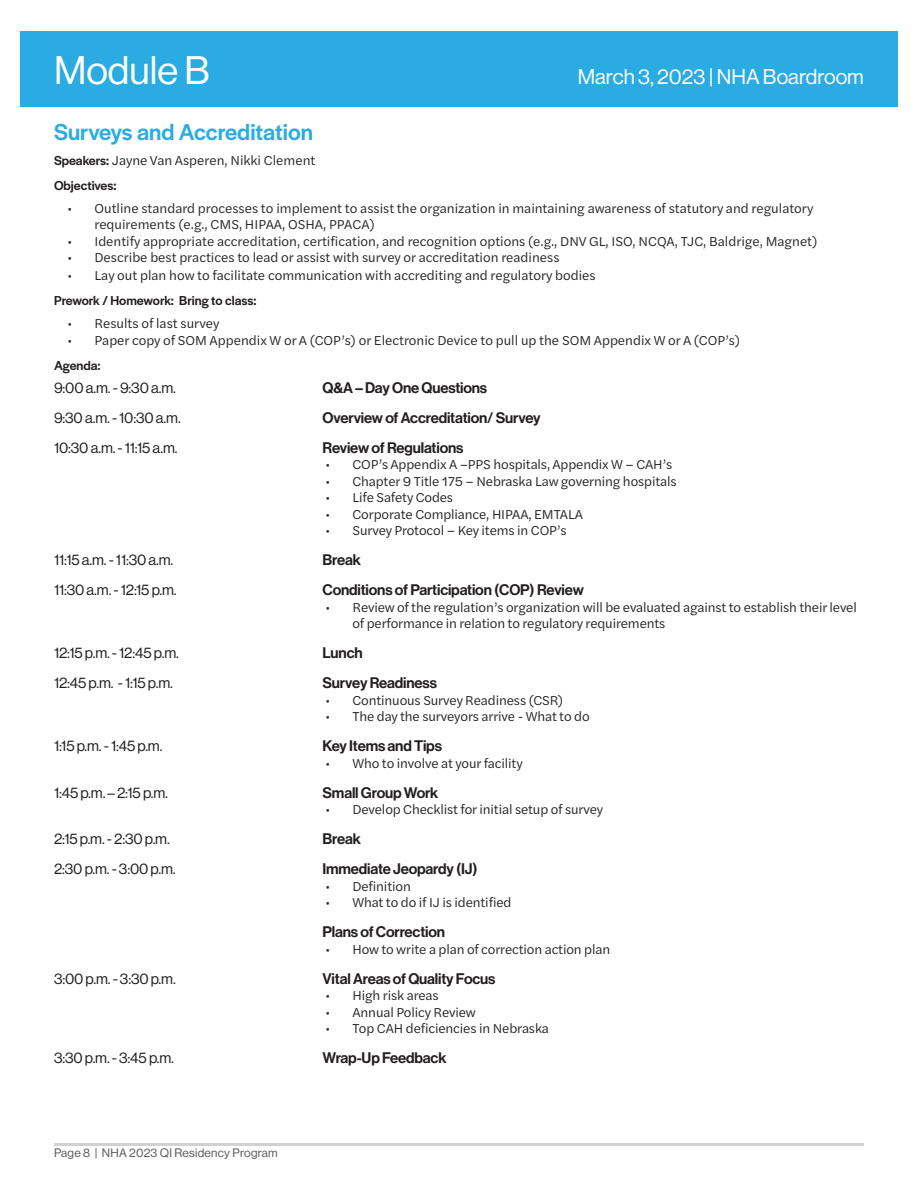
<style>
.page{position:relative;width:918px;height:1188px;background:#fff}
.page>*{position:absolute;margin:0;border:0;box-sizing:border-box;transform-origin:0 0}
.Page_Title{font:39px "N Haas Grotesk DS Pro 55 Rg";color:#fff}
.t1{font:500 24px "Halyard Display";color:#2bace3}
.Page_Title-2{font:21px "N Haas Grotesk DS Pro 55 Rg";color:#fff}
.Time{font:15px "N Haas Grotesk DS Pro 65 Md";letter-spacing:-.01em;color:#231f20}
.Time-2{font:15px "N Haas Grotesk DS Pro 55 Rg";letter-spacing:-.01em;color:#231f20}
.Objectives{font:13.5px/16.5px "Halyard Text";letter-spacing:-.01em;color:#231f20}
.Text{font:500 13.5px "Halyard Display";letter-spacing:-.005em;color:#231f20}
.Objectives-2{font:500 13.5px "Halyard Display";color:#231f20}
.t2{font:12px "N Haas Grotesk DS Pro 55 Rg";letter-spacing:.02em;color:#58595b}
.s1{font-family:"Halyard Display";font-weight:500}
</style>
<div class="page">
<hr style="left:54px;top:1143px;width:810px;height:3px;background:#d0d1d3">
<div style="left:20px;top:31px;width:878px;height:76px;background:#2aabe2"></div>
<p class="Page_Title" style="left:54px;top:49px;width:157px">Module B</p>
<p class="Page_Title-2" style="left:578px;top:65px;width:288px">March 3, 2023 | NHA Boardroom</p>
<p class="t1" style="left:54px;top:115px;width:261px">Surveys and Accreditation</p>
<p class="Objectives" style="left:54px;top:151px;width:263px"><span class="s1">Speakers:</span> Jayne Van Asperen, Nikki Clement</p>
<p class="Objectives-2" style="left:54px;top:175px;width:64px">Objectives:</p>
<p class="Objectives" style="left:94px;top:199px;width:721px;text-indent:-27px">• Outline standard processes to implement to assist the organization in maintaining awareness of statutory and regulatory requirements (e.g., CMS, HIPAA, OSHA, PPACA)</p>
<p class="Objectives" style="left:68px;top:232px;width:751px">• Identify appropriate accreditation, certification, and recognition options (e.g., DNV GL, ISO, NCQA, TJC, Baldrige, Magnet)</p>
<p class="Objectives" style="left:68px;top:249px;width:494px">• Describe best practices to lead or assist with survey or accreditation readiness</p>
<p class="Objectives" style="left:68px;top:267px;width:530px">• Lay out plan how to facilitate communication with accrediting and regulatory bodies</p>
<p class="Text" style="left:54px;top:291px;width:204px">Prework / Homework: Bring to class:</p>
<p class="Objectives" style="left:68px;top:315px;width:153px">• Results of last survey</p>
<p class="Objectives" style="left:68px;top:331px;width:674px">• Paper copy of SOM Appendix W or A (COP’s) or Electronic Device to pull up the SOM Appendix W or A (COP’s)</p>
<p class="Objectives-2" style="left:54px;top:355px;width:48px">Agenda:</p>
<p class="Time-2" style="left:54px;top:379px;width:123px">9:00 a.m. - 9:30 a.m.</p>
<p class="Time" style="left:322px;top:379px;width:166px">Q&amp;A – Day One Questions</p>
<p class="Time-2" style="left:54px;top:409px;width:128px">9:30 a.m. - 10:30 a.m.</p>
<p class="Time" style="left:322px;top:409px;width:220px">Overview of Accreditation/ Survey</p>
<p class="Time-2" style="left:54px;top:439px;width:125px">10:30 a.m. - 11:15 a.m.</p>
<p class="Time" style="left:322px;top:439px;width:143px">Review of Regulations</p>
<p class="Objectives" style="left:326px;top:456px;width:348px">• COP’s Appendix A –PPS hospitals, Appendix W – CAH’s</p>
<p class="Objectives" style="left:326px;top:472px;width:353px">• Chapter 9 Title 175 – Nebraska Law governing hospitals</p>
<p class="Objectives" style="left:326px;top:489px;width:129px">• Life Safety Codes</p>
<p class="Objectives" style="left:326px;top:505px;width:259px">• Corporate Compliance, HIPAA, EMTALA</p>
<p class="Objectives" style="left:326px;top:522px;width:243px">• Survey Protocol – Key items in COP’s</p>
<p class="Time-2" style="left:54px;top:552px;width:121px">11:15 a.m. - 11:30 a.m.</p>
<p class="Time" style="left:322px;top:551px;width:40px">Break</p>
<p class="Time-2" style="left:54px;top:582px;width:124px">11:30 a.m. - 12:15 p.m.</p>
<p class="Time" style="left:322px;top:581px;width:263px">Conditions of Participation (COP) Review</p>
<p class="Objectives" style="left:352px;top:598px;width:506px;text-indent:-27px">• Review of the regulation’s organization will be evaluated against to establish their level of performance in relation to regulatory requirements</p>
<p class="Time-2" style="left:54px;top:645px;width:126px">12:15 p.m. - 12:45 p.m.</p>
<p class="Time" style="left:322px;top:644px;width:42px">Lunch</p>
<p class="Time-2" style="left:54px;top:675px;width:120px">12:45 p.m. - 1:15 p.m.</p>
<p class="Time" style="left:322px;top:674px;width:116px">Survey Readiness</p>
<p class="Objectives" style="left:326px;top:691px;width:239px">• Continuous Survey Readiness (CSR)</p>
<p class="Objectives" style="left:326px;top:708px;width:266px">• The day the surveyors arrive - What to do</p>
<p class="Time-2" style="left:54px;top:738px;width:110px">1:15 p.m. - 1:45 p.m.</p>
<p class="Time" style="left:322px;top:737px;width:121px">Key Items and Tips</p>
<p class="Objectives" style="left:326px;top:754px;width:199px">• Who to involve at your facility</p>
<p class="Time-2" style="left:54px;top:784px;width:115px">1:45 p.m. – 2:15 p.m.</p>
<p class="Time" style="left:322px;top:784px;width:117px">Small Group Work</p>
<p class="Objectives" style="left:326px;top:801px;width:279px">• Develop Checklist for initial setup of survey</p>
<p class="Time-2" style="left:54px;top:831px;width:117px">2:15 p.m. - 2:30 p.m.</p>
<p class="Time" style="left:322px;top:830px;width:40px">Break</p>
<p class="Time-2" style="left:54px;top:861px;width:123px">2:30 p.m. - 3:00 p.m.</p>
<p class="Time" style="left:322px;top:860px;width:157px">Immediate Jeopardy (IJ)</p>
<p class="Objectives" style="left:326px;top:877px;width:87px">• Definition</p>
<p class="Objectives" style="left:326px;top:894px;width:187px">• What to do if IJ is identified</p>
<p class="Time" style="left:322px;top:923px;width:124px">Plans of Correction</p>
<p class="Objectives" style="left:326px;top:940px;width:286px">• How to write a plan of correction action plan</p>
<p class="Time-2" style="left:54px;top:970px;width:123px">3:00 p.m. - 3:30 p.m.</p>
<p class="Time" style="left:322px;top:970px;width:175px">Vital Areas of Quality Focus</p>
<p class="Objectives" style="left:326px;top:987px;width:115px">• High risk areas</p>
<p class="Objectives" style="left:326px;top:1003px;width:152px">• Annual Policy Review</p>
<p class="Objectives" style="left:326px;top:1020px;width:225px">• Top CAH deficiencies in Nebraska</p>
<p class="Time-2" style="left:54px;top:1050px;width:121px">3:30 p.m. - 3:45 p.m.</p>
<p class="Time" style="left:322px;top:1049px;width:126px">Wrap-Up Feedback</p>
<p class="t2" style="left:54px;top:1146px;width:225px">Page 8 | NHA 2023 QI Residency Program</p>
</div>
